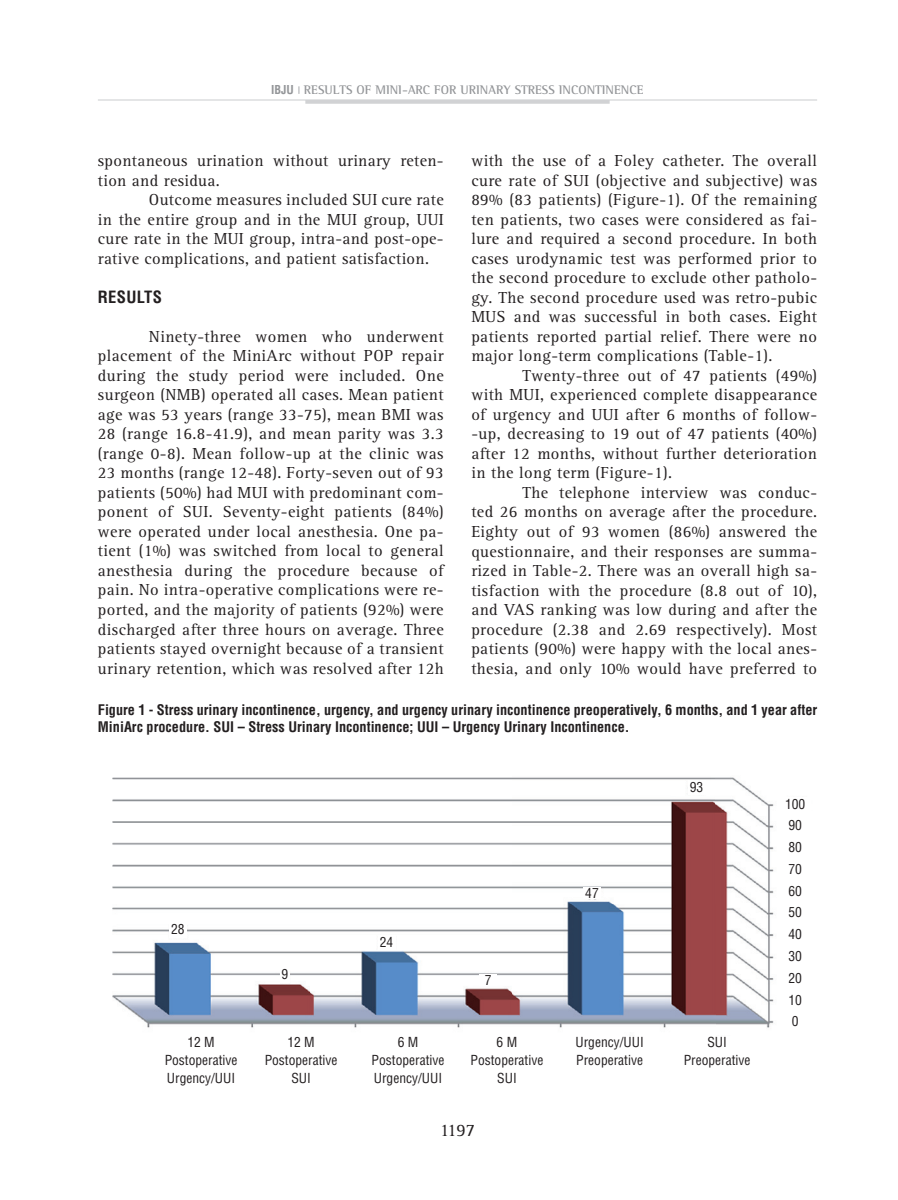
<style>
.page{position:relative;width:898px;height:1200px;background:#fff}
.page>*{position:absolute;margin:0;border:0;box-sizing:border-box;transform-origin:0 0}
.t1{font:18px "Rotis Serif";color:#231f20}
.t2{font:16.5px/19.5px "Rotis Serif";letter-spacing:.025em;color:#231f20;text-align:justify}
.t3{font:700 condensed 16.5px "Helvetica";letter-spacing:.02em;color:#231f20}
.t4{font:700 condensed 14.25px/17.1px "Helvetica";color:#231f20}
.t5{font:condensed 13.5px/18px "Helvetica";color:#231f20;text-align:center}
.t6{font:700 12.75px "Rotis Semi Serif";color:#939598}
.s1{font-family:"Helvetica";font-stretch:condensed;font-size:12px}
</style>
<div class="page">
<hr style="left:98px;top:99px;width:718px;height:2px;background:#dcdddf">
<hr style="left:305px;top:100px;width:304px;height:4px;background:#d1d2d4">
<img style="left:112px;top:777px;width:662px;height:251px">
<div style="left:687px;top:780px;width:18px;height:14px;background:#fff"></div>
<div style="left:583px;top:886px;width:17px;height:12px;background:#fff"></div>
<div style="left:479px;top:973px;width:17px;height:12px;background:#fff"></div>
<div style="left:378px;top:935px;width:17px;height:14px;background:#fff"></div>
<div style="left:169px;top:923px;width:17px;height:14px;background:#fff"></div>
<div style="left:280px;top:968px;width:9px;height:14px;background:#fff"></div>
<p class="t6" style="left:271px;top:82px;width:374px"><span class="s1">IBJu</span> <sup>|</sup> RESULTS OF MINI-ARC FOR URINARY STRESS INCONTINENCE</p>
<p class="t2" style="left:98px;top:151px;width:347px">spontaneous urination without urinary reten&shy;tion and residua.</p>
<p class="t2" style="left:98px;top:190px;width:347px;text-indent:51px">Outcome measures included SUI cure rate in the entire group and in the MUI group, UUI cure rate in the MUI group, intra-and post-ope&shy;rative complications, and patient satisfaction.</p>
<p class="t3" style="left:98px;top:286px;width:66px">REsuLTs</p>
<p class="t2" style="left:98px;top:327px;width:347px;text-indent:51px">Ninety-three women who underwent placement of the MiniArc without POP repair during the study period were included. One surgeon (NMB) operated all cases. Mean patient age was 53 years (range 33-75), mean BMI was 28 (range 16.8-41.9), and mean parity was 3.3 (range 0-8). Mean follow-up at the clinic was 23 months (range 12-48). Forty-seven out of 93 patients (50%) had MUI with predominant com&shy;ponent of SUI. Seventy-eight patients (84%) were operated under local anesthesia. One pa&shy;tient (1%) was switched from local to general anesthesia during the procedure because of pain. No intra-operative complications were re&shy;ported, and the majority of patients (92%) were discharged after three hours on average. Three patients stayed overnight because of a transient urinary retention, which was resolved after 12h</p>
<p class="t2" style="left:471px;top:151px;width:347px">with the use of a Foley catheter. The overall cure rate of SUI (objective and subjective) was 89% (83 patients) (Figure-1). Of the remaining ten patients, two cases were considered as fai&shy;lure and required a second procedure. In both cases urodynamic test was performed prior to the second procedure to exclude other patholo&shy;gy. The second procedure used was retro-pubic MUS and was successful in both cases. Eight patients reported partial relief. There were no major long-term complications (Table-1).</p>
<p class="t2" style="left:471px;top:366px;width:347px;text-indent:51px">Twenty-three out of 47 patients (49%) with MUI, experienced complete disappearance of urgency and UUI after 6 months of follow--up, decreasing to 19 out of 47 patients (40%) after 12 months, without further deterioration in the long term (Figure-1).</p>
<p class="t2" style="left:471px;top:483px;width:347px;text-indent:51px">The telephone interview was conduc&shy;ted 26 months on average after the procedure.<br>Eighty out of 93 women (86%) answered the questionnaire, and their responses are summa&shy;rized in Table-2. There was an overall high sa&shy;tisfaction with the procedure (8.8 out of 10), and VAS ranking was low during and after the procedure (2.38 and 2.69 respectively). Most patients (90%) were happy with the local anes&shy;thesia, and only 10% would have preferred to</p>
<p class="t4" style="left:98px;top:700px;width:720px">figure 1 - stress urinary incontinence, urgency, and urgency urinary incontinence preoperatively, 6 months, and 1 year after<br>MiniArc procedure. suI – stress urinary Incontinence; uuI – urgency urinary Incontinence.</p>
<p class="t5" style="left:171px;top:919px;width:15px">28</p>
<p class="t5" style="left:281px;top:965px;width:8px">9</p>
<p class="t5" style="left:379px;top:932px;width:15px">24</p>
<p class="t5" style="left:484px;top:970px;width:8px">7</p>
<p class="t5" style="left:585px;top:883px;width:15px">47</p>
<p class="t5" style="left:689px;top:777px;width:15px">93</p>
<p class="t5" style="left:264px;top:1032px;width:74px">12 M<br>Postoperative<br>SUI</p>
<p class="t5" style="left:683px;top:1032px;width:68px">SUI<br>Preoperative</p>
<p class="t5" style="left:165px;top:1032px;width:74px">12 M<br>Postoperative<br>Urgency/UUI</p>
<p class="t5" style="left:371px;top:1032px;width:74px">6 M<br>Postoperative<br>Urgency/UUI</p>
<p class="t5" style="left:470px;top:1032px;width:74px">6 M<br>Postoperative<br>SUI</p>
<p class="t5" style="left:575px;top:1032px;width:70px;text-align:left">Urgency/UUI<br>Preoperative</p>
<p class="t1" style="left:439px;top:1119px;width:37px">1197</p>
<p class="t5" style="left:784px;top:792px;width:22px;line-height:21.8px;text-align:left">100<br>90<br>80<br>70<br>60<br>50<br>40<br>30<br>20<br>10<br>0</p>
</div>
